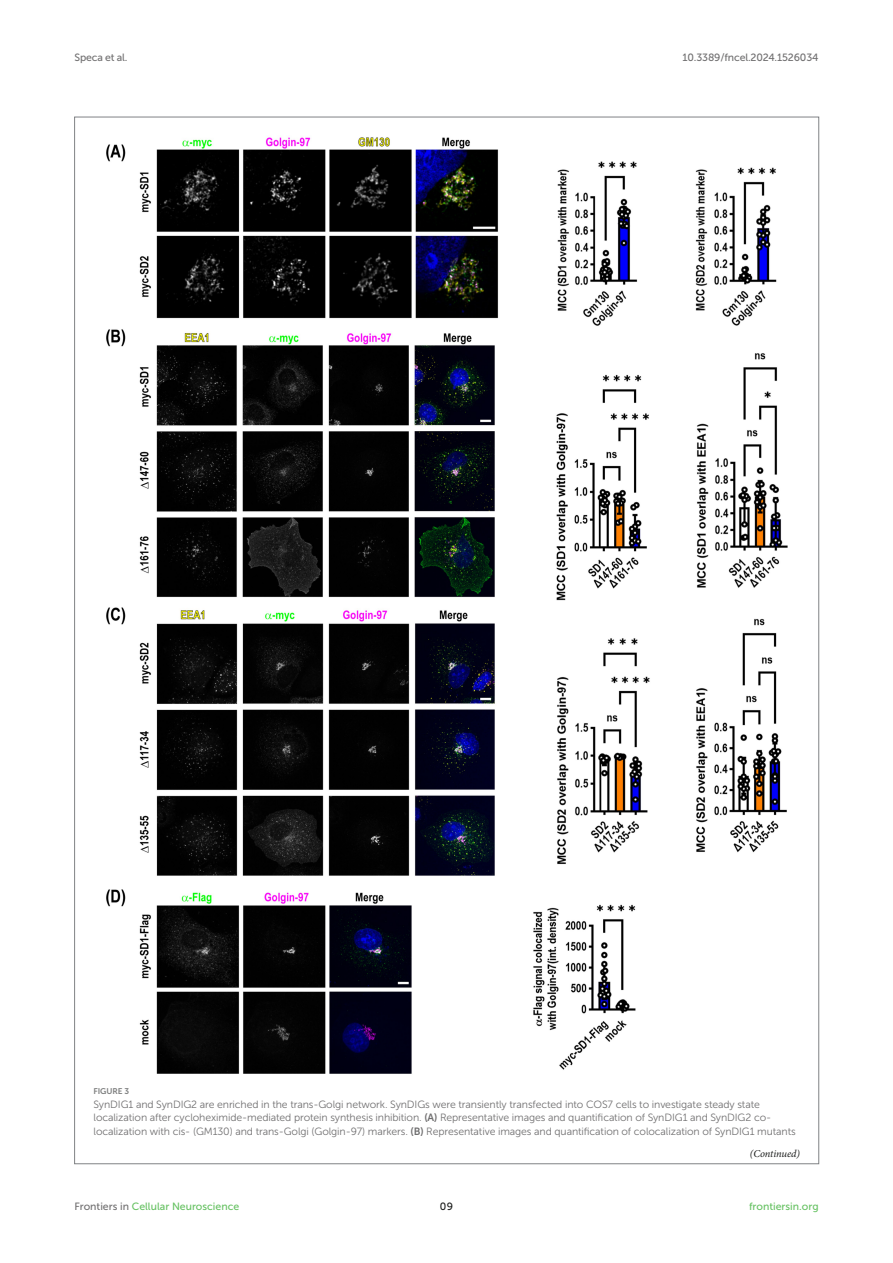
<style>
.page{position:relative;width:893px;height:1263px;background:#fff}
.page>*{position:absolute;margin:0;border:0;box-sizing:border-box;transform-origin:0 0}
.FIG_LEG{font:10.5px/13.5px "Museo Sans 300";letter-spacing:-.01em;color:#706f70}
.t1{font:10.5px "Museo Sans 500";color:#65c161}
.t2{font:10.5px "Museo Sans 500";letter-spacing:-.015em;color:#706f70}
.T_Continue{font:italic 10.5px "Minion Pro";letter-spacing:-.01em;color:#1b1c1b}
.t3{font:10.5px "Museo Sans 500";color:#1b1c1b}
.FIG_HD{font:8.25px "Museo Sans 700";letter-spacing:-.01em;color:#7e7f7f}
.s1{font-family:"Museo Sans 700"}
.s2{color:#706f70}
</style>
<div class="page">
<img style="left:106px;top:137px;width:682px;height:937px">
<p class="t2" style="left:74px;top:51px;width:55px">Speca et al.</p>
<p class="t2" style="left:683px;top:51px;width:137px">10.3389/fncel.2024.1526034</p>
<p class="FIG_HD" style="left:94px;top:1087px;width:37px">FIGURE 3</p>
<p class="FIG_LEG" style="left:94px;top:1098px;width:704px">SynDIG1 and SynDIG2 are enriched in the trans-Golgi network. SynDIGs were transiently transfected into COS7 cells to investigate steady state localization after cycloheximide-mediated protein synthesis inhibition. <span class="s1">(A)</span> Representative images and quantification of SynDIG1 and SynDIG2 co&shy;localization with cis- (GM130) and trans-Golgi (Golgin-97) markers. <span class="s1">(B)</span> Representative images and quantification of colocalization of SynDIG1 mutants</p>
<p class="T_Continue" style="left:750px;top:1146px;width:52px">(Continued)</p>
<p class="t1" style="left:74px;top:1200px;width:166px"><span class="s2">Frontiers in</span> Cellular Neuroscience</p>
<p class="t3" style="left:440px;top:1200px;width:15px">09</p>
<p class="t1" style="left:749px;top:1200px;width:71px">frontiersin.org</p>
</div>
